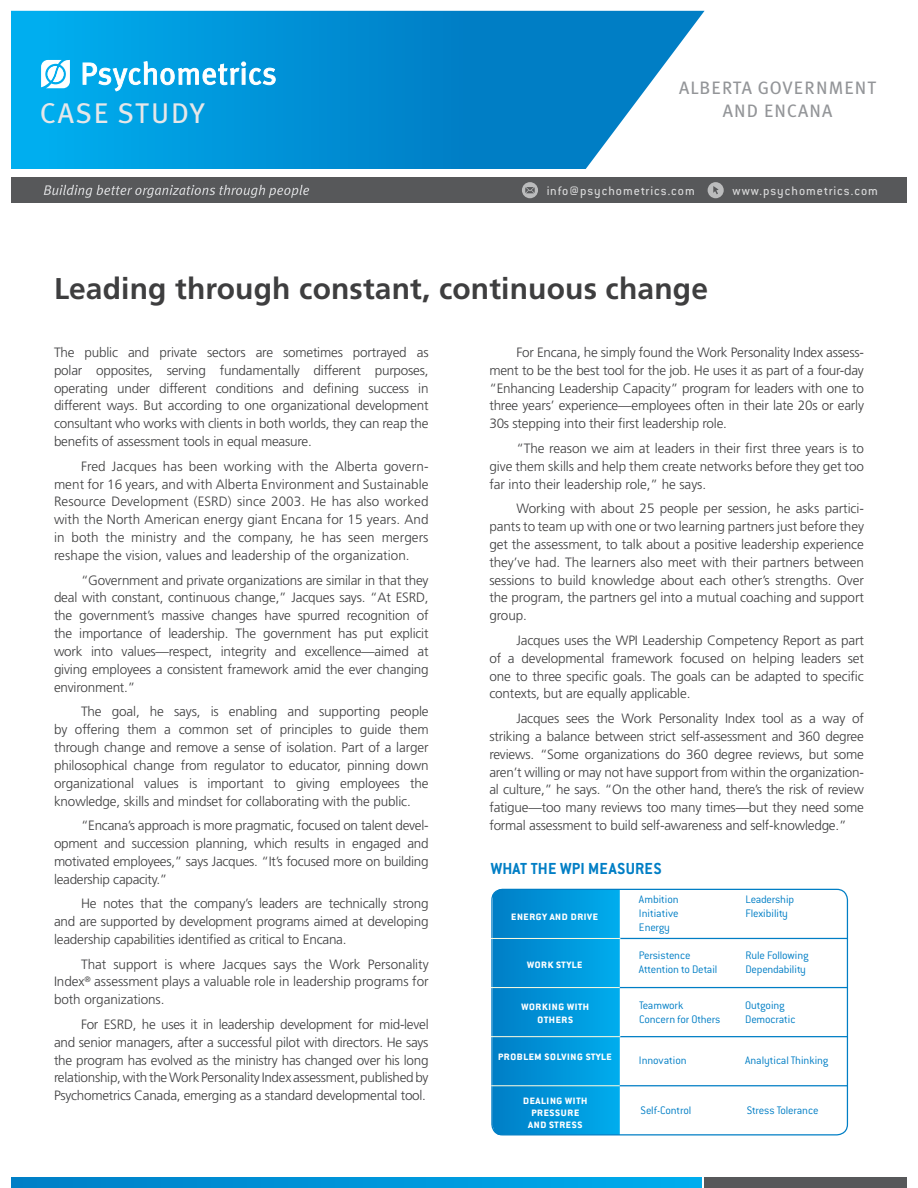
<style>
.page{position:relative;width:918px;height:1188px;background:#fff}
.page>*{position:absolute;margin:0;border:0;box-sizing:border-box;transform-origin:0 0}
.t1{font:700 30px "Frutiger LT Std";letter-spacing:.005em;color:#3e3e3f}
.t2{font:28.5px "Meta Plus";letter-spacing:.065em;color:#e6e7e9}
.t3{font:18px "Meta Plus";letter-spacing:.06em;color:#939598}
.t4{font:700 17.55px "Conduit ITC";letter-spacing:.01em;color:#007ec5}
.Case_study_copy{font:300 13.5px/17.9px "Frutiger LT Std";letter-spacing:-.015em;color:#3e3e3f;text-align:justify}
.t5{font:13.5px "Conduit ITC";letter-spacing:.075em;color:#fff}
.subhead{font:700 12.75px/12.3px "Conduit SCITC";color:#fff;text-align:center}
.body{font:300 12px/13.8px "Conduit OSITC";letter-spacing:-.01em;color:#007ec5}
</style>
<div class="page">
<svg style="left:11px;top:1177px;width:691px;height:11px;background:#0095d9"></svg>
<div style="left:705px;top:1177px;width:213px;height:11px;background:#57585a"></div>
<div style="left:0;top:177px;width:918px;height:26px;background:#57585a"></div>
<svg style="left:11px;top:11px;width:694px;height:158px;background:#1799d7"></svg>
<svg style="left:44px;top:185px;width:265px;height:13px"></svg>
<svg style="left:41px;top:60px;width:29px;height:28px"></svg>
<svg style="left:82px;top:61px;width:193px;height:30px"></svg>
<div style="left:0;top:0;width:11px;height:1188px;background:#fff"></div>
<div style="left:907px;top:0;width:11px;height:1188px;background:#fff"></div>
<svg style="left:522px;top:182px;width:16px;height:16px"></svg>
<svg style="left:525px;top:187px;width:10px;height:6px"></svg>
<svg style="left:708px;top:182px;width:16px;height:16px"></svg>
<svg style="left:713px;top:186px;width:6px;height:8px"></svg>
<svg style="left:620px;top:889px;width:227px;height:246px"></svg>
<svg style="left:493px;top:889px;width:127px;height:246px;background:#0195d9"></svg>
<hr style="left:620px;top:938px;width:228px;height:1px;background:#007ec5">
<hr style="left:620px;top:987px;width:228px;height:1px;background:#007ec5">
<hr style="left:620px;top:1036px;width:228px;height:1px;background:#007ec5">
<hr style="left:620px;top:1085px;width:228px;height:1px;background:#007ec5">
<div style="left:491px;top:889px;width:357px;height:246px;border:1px solid #007ec5;border-radius:11px"></div>
<hr style="left:491px;top:1085px;width:129px;height:1px;background:#fffce0">
<hr style="left:491px;top:1036px;width:129px;height:1px;background:#fffce0">
<hr style="left:491px;top:987px;width:129px;height:1px;background:#fffce0">
<hr style="left:491px;top:938px;width:129px;height:1px;background:#fffce0">
<h3 class="t3" style="left:679px;top:77px;width:199px">ALBERTA GOVERNMENT</h3>
<h2 class="t2" style="left:40px;top:97px;width:166px">CASE STUDY</h2>
<h3 class="t3" style="left:723px;top:100px;width:111px">AND ENCANA</h3>
<p class="t5" style="left:546px;top:182px;width:150px">info@psychometrics.com</p>
<p class="t5" style="left:733px;top:182px;width:147px">www.psychometrics.com</p>
<p class="t1" style="left:54px;top:271px;width:656px">Leading through constant, continuous change</p>
<p class="Case_study_copy" style="left:54px;top:344px;width:376px">The public and private sectors are sometimes portrayed as polar opposites, serving fundamentally different purposes, operating under different conditions and defining success in different ways. But according to one organizational development consultant who works with clients in both worlds, they can reap the benefits of assessment tools in equal measure.</p>
<p class="Case_study_copy" style="left:54px;top:457px;width:376px;text-indent:27px">Fred Jacques has been working with the Alberta govern&shy;ment for 16 years, and with Alberta Environment and Sustainable Resource Development (ESRD) since 2003. He has also worked with the North American energy giant Encana for 15 years. And in both the ministry and the company, he has seen mergers reshape the vision, values and leadership of the organization.</p>
<p class="Case_study_copy" style="left:54px;top:571px;width:376px;text-indent:27px">“Government and private organizations are similar in that they deal with constant, continuous change,” Jacques says. “At ESRD, the government’s massive changes have spurred recognition of the importance of leadership. The government has put explicit work into values—respect, integrity and excellence—aimed at giving employees a consistent framework amid the ever changing environment.”</p>
<p class="Case_study_copy" style="left:54px;top:703px;width:376px;text-indent:27px">The goal, he says, is enabling and supporting people by offering them a common set of principles to guide them through change and remove a sense of isolation. Part of a larger philosophical change from regulator to educator, pinning down organizational values is important to giving employees the knowledge, skills and mindset for collaborating with the public.</p>
<p class="Case_study_copy" style="left:54px;top:817px;width:376px;text-indent:27px">“Encana’s approach is more pragmatic, focused on talent devel&shy;opment and succession planning, which results in engaged and motivated employees,” says Jacques. “It’s focused more on building leadership capacity.”</p>
<p class="Case_study_copy" style="left:54px;top:895px;width:376px;text-indent:27px">He notes that the company’s leaders are technically strong and are supported by development programs aimed at developing leadership capabilities identified as critical to Encana.</p>
<p class="Case_study_copy" style="left:54px;top:955px;width:376px;text-indent:27px">That support is where Jacques says the Work Personality Index<sup>®</sup> assessment plays a valuable role in leadership programs for both organizations.</p>
<p class="Case_study_copy" style="left:54px;top:1016px;width:376px;text-indent:27px">For ESRD, he uses it in leadership development for mid-level and senior managers, after a successful pilot with directors. He says the program has evolved as the ministry has changed over his long relationship, with the Work Personality Index assessment, published by Psychometrics Canada, emerging as a standard developmental tool.</p>
<p class="Case_study_copy" style="left:489px;top:344px;width:376px;text-indent:27px">For Encana, he simply found the Work Personality Index assess&shy;ment to be the best tool for the job. He uses it as part of a four-day “Enhancing Leadership Capacity” program for leaders with one to three years’ experience—employees often in their late 20s or early 30s stepping into their first leadership role.</p>
<p class="Case_study_copy" style="left:489px;top:440px;width:376px;text-indent:27px">“The reason we aim at leaders in their first three years is to give them skills and help them create networks before they get too far into their leadership role,” he says.</p>
<p class="Case_study_copy" style="left:489px;top:500px;width:376px;text-indent:27px">Working with about 25 people per session, he asks partici&shy;pants to team up with one or two learning partners just before they get the assessment, to talk about a positive leadership experience they’ve had. The learners also meet with their partners between sessions to build knowledge about each other’s strengths. Over the program, the partners gel into a mutual coaching and support group.</p>
<p class="Case_study_copy" style="left:489px;top:632px;width:376px;text-indent:27px">Jacques uses the WPI Leadership Competency Report as part of a developmental framework focused on helping leaders set one to three specific goals. The goals can be adapted to specific contexts, but are equally applicable.</p>
<p class="Case_study_copy" style="left:489px;top:710px;width:376px;text-indent:27px">Jacques sees the Work Personality Index tool as a way of striking a balance between strict self-assessment and 360 degree reviews. “Some organizations do 360 degree reviews, but some aren’t willing or may not have support from within the organization&shy;al culture,” he says. “On the other hand, there’s the risk of review fatigue—too many reviews too many times—but they need some formal assessment to build self-awareness and self-knowledge.”</p>
<p class="t4" style="left:491px;top:857px;width:173px">WHAT THE WPI MEASURES</p>
<p class="subhead" style="left:511px;top:909px;width:89px">energy and drive</p>
<p class="body" style="left:639px;top:892px;width:41px;text-align:justify">Ambition Initiative Energy</p>
<p class="body" style="left:746px;top:892px;width:50px">Leadership<br>Flexibility</p>
<p class="subhead" style="left:527px;top:958px;width:57px">work style</p>
<p class="subhead" style="left:521px;top:1000px;width:70px">working with others</p>
<p class="subhead" style="left:498px;top:1049px;width:116px">problem solving style</p>
<p class="subhead" style="left:523px;top:1093px;width:66px">dealing with pressure and stress</p>
<p class="body" style="left:639px;top:948px;width:80px">Persistence<br>Attention to Detail</p>
<p class="body" style="left:746px;top:948px;width:64px">Rule Following<br>Dependability</p>
<p class="body" style="left:639px;top:998px;width:83px">Teamwork<br>Concern for Others</p>
<p class="body" style="left:745px;top:998px;width:52px">Outgoing<br>Democratic</p>
<p class="body" style="left:639px;top:1053px;width:49px">Innovation</p>
<p class="body" style="left:745px;top:1053px;width:85px">Analytical Thinking</p>
<p class="body" style="left:640px;top:1103px;width:52px">Self-Control</p>
<p class="body" style="left:747px;top:1103px;width:73px">Stress Tolerance</p>
</div>
